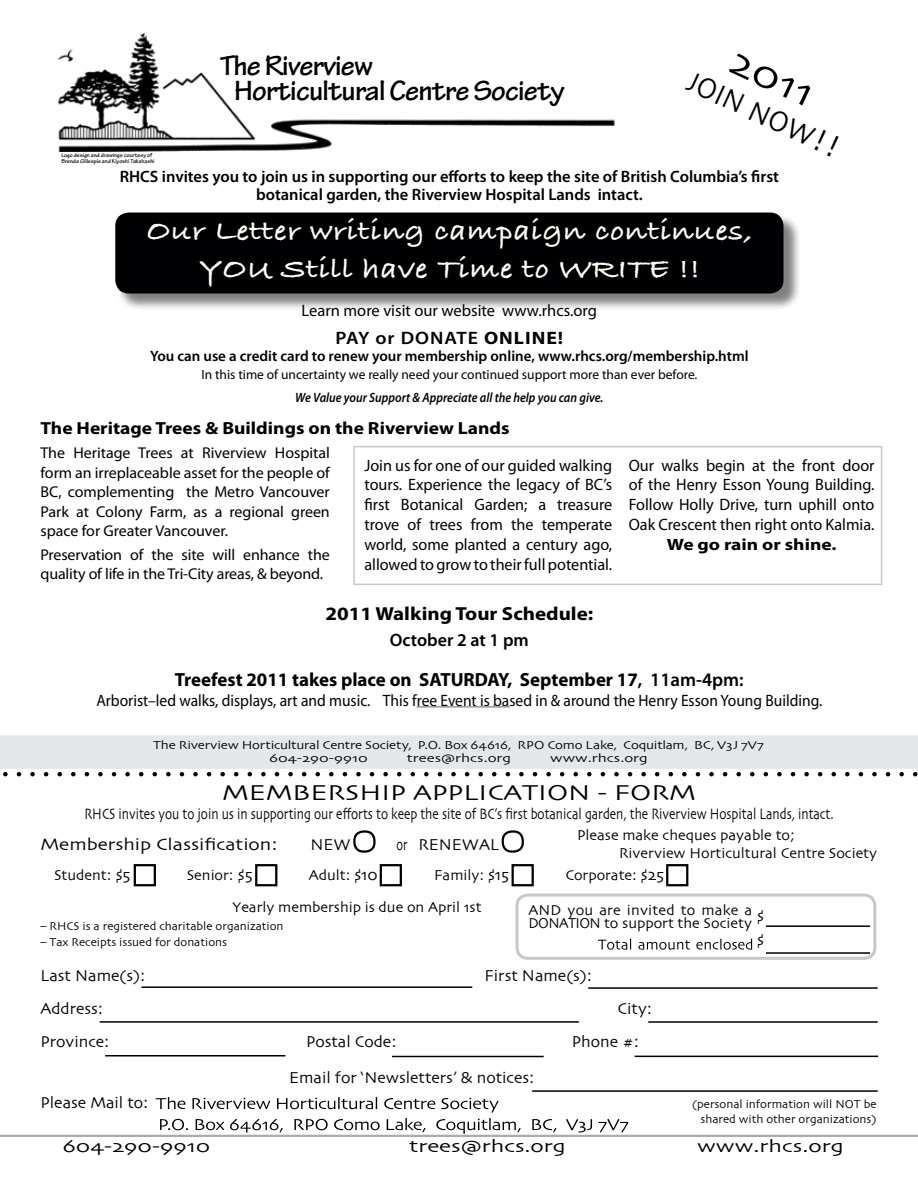
<style>
.page{position:relative;width:918px;height:1188px;background:#fff}
.page>*{position:absolute;margin:0;border:0;box-sizing:border-box;transform-origin:0 0}
.t1{font:40.5px "Skia";color:#000;scale:1.15 1}
.t2{font:700 30px/24.8px "Tekton Pro";letter-spacing:-.025em;color:#000003}
.t3{font:30px "Skia";color:#000;scale:.9 1}
.t4{font:29.4px/38.5px "Bradley Hand ITCTT Bold";letter-spacing:.02em;color:#fffef7;text-align:center;scale:1.13 1}
.t5{font:22.5px "Skia";color:#000;scale:1.25 1}
.t6{font:700 19.05px "Myriad Pro";color:#000}
.t7{font:700 18.9px "Myriad Pro";color:#000;scale:1.11 1}
.t8{font:18px "Skia";color:#000;scale:1.3 1}
.t9{font:600 18px "Myriad Pro";letter-spacing:.05em;color:#000;scale:1.1 1}
.t10{font:600 18px "Myriad Pro";color:#000}
.t11{font:700 17.55px "Myriad Pro";color:#000;scale:1.11 1}
.t12{font:17.25px "Skia";color:#000;scale:1.15 1}
.t13{font:16.5px/19.8px "Myriad Pro";color:#000;text-align:justify}
.t14{font:600 16.5px/18.6px "Myriad Pro";color:#000;text-align:center}
.t15{font:16.5px/24.8px "Skia";color:#000}
.t16{font:16.5px "Myriad Pro";color:#000;scale:.94 1}
.t17{font:700 16.5px "Myriad Pro";color:#000;scale:1.18 1}
.t18{font:16.5px "Skia";color:#000;scale:.7 1}
.t19{font:15.75px "Skia";color:#000;scale:.79 1}
.t20{font:15.6px/19.5px "Myriad Pro";letter-spacing:-.01em;color:#000;text-align:justify}
.t21{font:15px/18px "Skia";color:#000}
.t22{font:600 15px "Myriad Pro";color:#000}
.t23{font:13.5px "Myriad Pro";color:#000}
.t24{font:italic 600 13.5px "Myriad Pro";color:#000;scale:.9 1}
.t25{font:12.15px "Skia";letter-spacing:-.015em;color:#000;scale:1.14 1}
.t26{font:12px/14.4px "Skia";color:#000;text-align:right}
.t27{font:12px "Skia";color:#000;scale:1.3 1}
.t28{font:700 6px/6px "Tekton Pro";color:#000}
.s1{font-size:33px}
.s2{font-weight:700}
.s3{font-weight:600}
.s4{font-size:16.5px}
</style>
<div class="page">
<div style="left:134px;top:864px;width:22px;height:22px;border:2px solid #000"></div>
<svg style="left:0;top:735px;width:918px;height:41px"></svg>
<hr style="left:766px;top:952px;width:104px;height:2px;background:#000">
<hr style="left:142px;top:986px;width:330px;height:2px;background:#000">
<hr style="left:100px;top:1021px;width:479px;height:2px;background:#000">
<hr style="left:648px;top:1021px;width:230px;height:2px;background:#000">
<hr style="left:635px;top:1056px;width:243px;height:1px;background:#000">
<hr style="left:105px;top:1055px;width:180px;height:2px;background:#000">
<hr style="left:392px;top:1056px;width:152px;height:1px;background:#000">
<div style="left:255px;top:864px;width:22px;height:22px;border:2px solid #000"></div>
<div style="left:666px;top:864px;width:22px;height:22px;border:2px solid #000"></div>
<div style="left:380px;top:864px;width:22px;height:22px;border:2px solid #000"></div>
<div style="left:353px;top:830px;width:23px;height:23px;border:2px solid #000;border-radius:9px"></div>
<div style="left:502px;top:830px;width:22px;height:23px;border:2px solid #000;border-radius:9px"></div>
<hr style="left:0;top:1135px;width:918px;height:2px;background:#a9abae">
<div style="left:512px;top:864px;width:22px;height:22px;border:2px solid #000"></div>
<hr style="left:588px;top:987px;width:290px;height:2px;background:#000">
<hr style="left:532px;top:1090px;width:346px;height:2px;background:#000">
<img style="left:58px;top:33px;width:557px;height:118px">
<div style="left:516px;top:894px;width:360px;height:66px;border:3px solid #c7c8ca;border-radius:11px"></div>
<svg style="left:156px;top:1097px;width:472px;height:37px"></svg>
<div style="left:117px;top:214px;width:684px;height:97px;background:#000;opacity:.5"></div>
<div style="left:115px;top:213px;width:669px;height:81px;background:#000003;border-radius:14px"></div>
<svg style="left:598px;top:939px;width:154px;height:11px"></svg>
<hr style="left:766px;top:925px;width:104px;height:2px;background:#000">
<hr style="left:417px;top:706px;width:93px;height:2px;background:#95979a">
<div style="left:353px;top:446px;width:529px;height:139px;border:2px solid #c7c8ca"></div>
<p class="t28" style="left:61px;top:153px;width:95px">Logo design and drawings courtesy of<br>Brenda Gillespie and Kiyoshi Takahashi</p>
<h2 class="t2" style="left:234px;top:54px;width:332px;text-indent:-14px">The Riverview<br>Horticultural Centre Society</h2>
<h1 class="t1" style="left:743px;top:36px;width:78px;rotate:25deg">2011</h1>
<h2 class="t3" style="left:696px;top:64px;width:185px;rotate:25deg">JOIN NOW<span class="s1">!!</span></h2>
<p class="t14" style="left:120px;top:166px;width:661px">RHCS invites you to join us in supporting our efforts to keep the site of British Columbia’s first botanical garden, the Riverview Hospital Lands intact.</p>
<h3 class="t4" style="left:147px;top:210px;width:538px">Our Letter writing campaign continues,<br>YOU Still have Time to WRITE !!</h3>
<p class="t13" style="left:302px;top:300px;width:297px">Learn more visit our website www.rhcs.org</p>
<p class="t9" style="left:336px;top:327px;width:208px">PAY or DONATE <span class="s2">ONLINE!</span></p>
<p class="t22" style="left:150px;top:346px;width:600px">You can use a credit card to renew your membership online, www.rhcs.org/membership.html</p>
<p class="t23" style="left:201px;top:366px;width:498px">In this time of uncertainty we really need your continued support more than ever before.</p>
<p class="t24" style="left:295px;top:389px;width:344px">We Value your Support &amp; Appreciate all the help you can give.</p>
<p class="t11" style="left:41px;top:417px;width:424px">The Heritage Trees &amp; Buildings on the Riverview Lands</p>
<p class="t20" style="left:41px;top:443px;width:291px">The Heritage Trees at Riverview Hospital form an irreplaceable asset for the people of BC, complementing the Metro Vancouver Park at Colony Farm, as a regional green space for Greater Vancouver.</p>
<p class="t20" style="left:41px;top:545px;width:291px;line-height:18.6px">Preservation of the site will enhance the quality of life in the Tri-City areas, &amp; beyond.</p>
<p class="t13" style="left:364px;top:455px;width:249px">Join us for one of our guided walking tours. Experience the legacy of BC’s first Botanical Garden; a treasure trove of trees from the temperate world, some planted a century ago, allowed to grow to their full potential.</p>
<p class="t7" style="left:325px;top:601px;width:243px">2011 Walking Tour Schedule:</p>
<p class="t10" style="left:390px;top:628px;width:140px">October 2 at 1 pm</p>
<p class="t13" style="left:629px;top:455px;width:247px">Our walks begin at the front door of the Henry Esson Young Building.<br>Follow Holly Drive, turn uphill onto Oak Crescent then right onto Kalmia.</p>
<p class="t17" style="left:667px;top:533px;width:145px">We go rain or shine.</p>
<p class="t6" style="left:175px;top:667px;width:570px">Treefest 2011 takes place on SATURDAY, September 17<span class="s3">, 11am-4pm:</span></p>
<p class="t16" style="left:96px;top:690px;width:774px">Arborist–led walks, displays, art and music. This free Event is based in &amp; around the Henry Esson Young Building.</p>
<p class="t25" style="left:153px;top:738px;width:537px">The Riverview Horticultural Centre Society, P.O. Box 64616, RPO Como Lake, Coquitlam, BC, V3J 7V7</p>
<p class="t27" style="left:269px;top:751px;width:77px">604-290-9910</p>
<p class="t27" style="left:407px;top:751px;width:82px">trees@rhcs.org</p>
<p class="t27" style="left:550px;top:751px;width:77px">www.rhcs.org</p>
<h3 class="t5" style="left:222px;top:779px;width:380px">MEMBERSHIP APPLICATION - FORM</h3>
<p class="t19" style="left:84px;top:804px;width:950px">RHCS invites you to join us in supporting our efforts to keep the site of BC’s first botanical garden, the Riverview Hospital Lands, intact.</p>
<p class="t12" style="left:41px;top:834px;width:208px">Membership Classification:</p>
<p class="t15" style="left:311px;top:833px;width:42px">NEW</p>
<p class="t18" style="left:396px;top:835px;width:148px">o r RENEWAL</p>
<p class="t21" style="left:54px;top:867px;width:78px">Student: <span class="s4">$5</span></p>
<p class="t21" style="left:187px;top:867px;width:67px">Senior: <span class="s4">$5</span></p>
<p class="t21" style="left:309px;top:867px;width:70px">Adult: <span class="s4">$10</span></p>
<p class="t21" style="left:434px;top:867px;width:77px">Family: <span class="s4">$15</span></p>
<p class="t21" style="left:565px;top:867px;width:100px">Corporate: <span class="s4">$25</span></p>
<p class="t21" style="left:619px;top:827px;width:260px;text-indent:-42px">Please make cheques payable to;<br>Riverview Horticultural Centre Society</p>
<p class="t21" style="left:233px;top:899px;width:250px">Yearly membership is due on April 1st</p>
<p class="t26" style="left:41px;top:920px;width:245px">– RHCS is a registered charitable organization</p>
<p class="t26" style="left:41px;top:935px;width:188px">– Tax Receipts issued for donations</p>
<p class="t21" style="left:528px;top:904px;width:225px;line-height:13.5px">AND you are invited to make a<br>DONATION to support the Society</p>
<p class="t15" style="left:757px;top:904px;width:8px">$ $</p>
<p class="t15" style="left:41px;top:964px;width:106px">Last Name(s):</p>
<p class="t15" style="left:485px;top:964px;width:109px">First Name(s):</p>
<p class="t15" style="left:41px;top:997px;width:64px">Address:</p>
<p class="t15" style="left:618px;top:997px;width:36px">City:</p>
<p class="t15" style="left:41px;top:1031px;width:71px">Province:</p>
<p class="t15" style="left:306px;top:1031px;width:92px">Postal Code:</p>
<p class="t15" style="left:572px;top:1031px;width:69px">Phone #:</p>
<p class="t15" style="left:289px;top:1066px;width:247px">Email for ‘Newsletters’ &amp; notices:</p>
<p class="t15" style="left:41px;top:1091px;width:110px">Please Mail to:</p>
<p class="t8" style="left:62px;top:1135px;width:115px">604-290-9910</p>
<p class="t8" style="left:409px;top:1135px;width:122px">trees@rhcs.org</p>
<p class="t8" style="left:697px;top:1135px;width:114px">www.rhcs.org</p>
<p class="t26" style="left:692px;top:1098px;width:186px">(personal information will NOT be shared with other organizations)</p>
</div>
